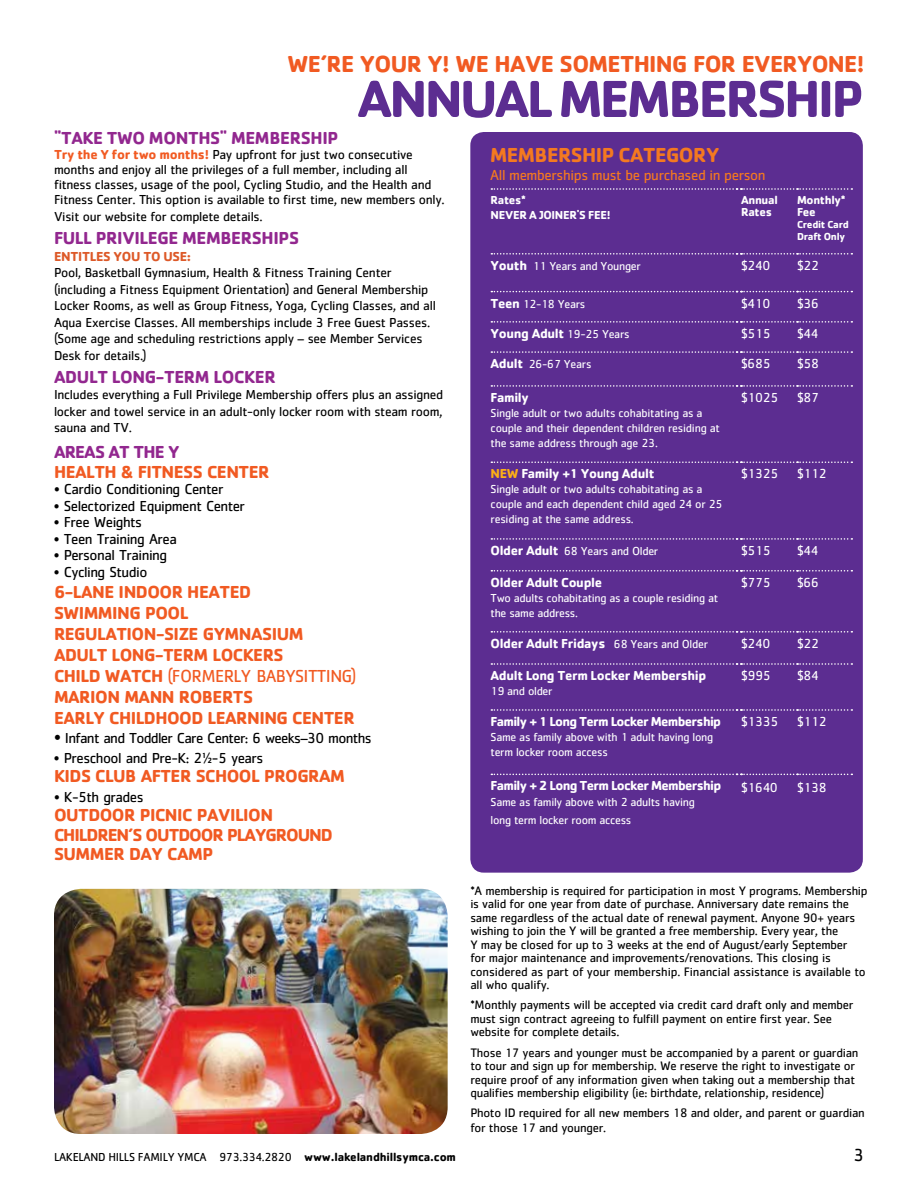
<style>
.page{position:relative;width:918px;height:1188px;background:#fff}
.page>*{position:absolute;margin:0;border:0;box-sizing:border-box;transform-origin:0 0}
.t1{font:700 54px "Cachet Std";letter-spacing:-.055em;color:#5c2d91}
.t2{font:700 24px "Cachet Std";letter-spacing:-.03em;color:#f15a22}
.t3{font:700 21px "Cachet Std";letter-spacing:-.025em;color:#f47920}
.t4{font:700 18px/21px "Cachet Std";letter-spacing:-.03em;color:#f15a22}
.t5{font:700 18px "Cachet Std";letter-spacing:-.02em;color:#92278f}
.t6{font:700 18px "Cachet Std";letter-spacing:-.05em;color:#92278f}
.t7{font:18px "Cachet Std";color:#000}
.t8{font:15px "Cachet Std";letter-spacing:-.035em;color:#000}
.t9{font:15px "Cachet Std";letter-spacing:-.025em;color:#f47920}
.t10{font:13.5px/16.5px "Cachet Std";letter-spacing:-.02em;color:#000}
.t11{font:700 13.5px "Cachet Std";letter-spacing:-.025em;color:#fff}
.t12{font:13.5px "Cachet Std";letter-spacing:-.025em;color:#fff}
.t13{font:700 13.5px "Cachet Std";letter-spacing:-.05em;color:#fff}
.t14{font:700 13.5px "Cachet Std";letter-spacing:-.02em;color:#dd5928}
.t15{font:12.75px/13.5px "Cachet Std";letter-spacing:-.02em;color:#000}
.t16{font:12px/15px "Cachet Std";letter-spacing:-.025em;color:#fff}
.t17{font:12px "Cachet Std";letter-spacing:-.025em;color:#000}
.t18{font:700 12px/12px "Cachet Std";letter-spacing:-.025em;color:#fff}
.t19{font:700 10.5px/12px "Cachet Std";letter-spacing:-.025em;color:#fff}
.s1{font-weight:700;color:#f15a22}
.s2{font-weight:700;font-size:13.5px}
.s3{font-weight:400;font-size:12px}
.s4{font-weight:400}
.s5{font-size:18px}
.s6{color:#fcaf17}
.s7{font-weight:700}
</style>
<div class="page">
<div style="left:470px;top:132px;width:393px;height:741px;background:#5c2d91;border-radius:14px"></div>
<svg style="left:491px;top:188px;width:361px;height:2px"></svg>
<svg style="left:491px;top:253px;width:361px;height:2px"></svg>
<svg style="left:491px;top:291px;width:361px;height:1px"></svg>
<svg style="left:491px;top:321px;width:361px;height:2px"></svg>
<svg style="left:491px;top:351px;width:361px;height:2px"></svg>
<svg style="left:491px;top:385px;width:361px;height:2px"></svg>
<svg style="left:491px;top:461px;width:361px;height:2px"></svg>
<svg style="left:491px;top:538px;width:361px;height:2px"></svg>
<svg style="left:491px;top:570px;width:361px;height:2px"></svg>
<svg style="left:491px;top:631px;width:361px;height:2px"></svg>
<svg style="left:491px;top:663px;width:361px;height:2px"></svg>
<svg style="left:491px;top:709px;width:361px;height:2px"></svg>
<svg style="left:491px;top:774px;width:361px;height:1px"></svg>
<img style="left:54px;top:889px;width:394px;height:245px">
<h2 class="t2" style="left:288px;top:48px;width:578px">WE’RE YOUR Y! WE HAVE SOMETHING FOR EVERYONE!</h2>
<h1 class="t1" style="left:357px;top:64px;width:508px">ANNUAL MEMBERSHIP</h1>
<h3 class="t3" style="left:490px;top:141px;width:231px">MEMBERSHIP CATEGORY</h3>
<p class="t9" style="left:490px;top:166px;width:277px">All memberships must be purchased in person</p>
<h3 class="t5" style="left:54px;top:127px;width:286px">"TAKE TWO MONTHS" MEMBERSHIP</h3>
<p class="t10" style="left:54px;top:147px;width:392px;line-height:15px"><span class="s1">Try the Y for two months!</span> Pay upfront for just two consecutive months and enjoy all the privileges of a full member, including all fitness classes, usage of the pool, Cycling Studio, and the Health and Fitness Center. This option is available to first time, new members only.</p>
<p class="t10" style="left:54px;top:208px;width:210px">Visit our website for complete details.</p>
<h3 class="t5" style="left:54px;top:226px;width:247px">FULL PRIVILEGE MEMBERSHIPS</h3>
<p class="t14" style="left:54px;top:247px;width:139px">ENTITLES YOU TO USE:</p>
<p class="t10" style="left:54px;top:264px;width:383px">Pool, Basketball Gymnasium, Health &amp; Fitness Training Center (including a Fitness Equipment Orientation) and General Membership Locker Rooms, as well as Group Fitness, Yoga, Cycling Classes, and all Aqua Exercise Classes. All memberships include 3 Free Guest Passes. (Some age and scheduling restrictions apply – see Member Services Desk for details.)</p>
<h3 class="t5" style="left:54px;top:365px;width:223px">ADULT LONG-TERM LOCKER</h3>
<p class="t10" style="left:54px;top:386px;width:391px;text-align:justify">Includes everything a Full Privilege Membership offers plus an assigned locker and towel service in an adult-only locker room with steam room, sauna and TV.</p>
<p class="t18" style="left:491px;top:192px;width:121px;line-height:15px">Rates*<br>NEVER A JOINER'S FEE!</p>
<p class="t18" style="left:741px;top:194px;width:38px">Annual<br>Rates</p>
<p class="t18" style="left:797px;top:194px;width:50px">Monthly*<br>Fee</p>
<p class="t19" style="left:797px;top:218px;width:53px">Credit Card<br>Draft Only</p>
<p class="t16" style="left:491px;top:258px;width:152px"><span class="s2">Youth</span> 11 Years and Younger</p>
<p class="t12" style="left:741px;top:257px;width:31px">$240</p>
<p class="t12" style="left:797px;top:257px;width:24px">$22</p>
<p class="t16" style="left:491px;top:296px;width:96px"><span class="s2">Teen</span> 12-18 Years</p>
<p class="t12" style="left:741px;top:295px;width:31px">$410</p>
<p class="t12" style="left:797px;top:295px;width:24px">$36</p>
<p class="t11" style="left:491px;top:325px;width:140px">Young Adult <span class="s3">19-25 Years</span></p>
<p class="t12" style="left:741px;top:325px;width:31px">$515</p>
<p class="t12" style="left:797px;top:325px;width:23px">$44</p>
<p class="t16" style="left:491px;top:356px;width:102px"><span class="s2">Adult</span> 26-67 Years</p>
<p class="t12" style="left:741px;top:356px;width:31px">$685</p>
<p class="t12" style="left:797px;top:356px;width:24px">$58</p>
<p class="t11" style="left:491px;top:389px;width:40px">Family</p>
<p class="t16" style="left:491px;top:405px;width:231px">Single adult or two adults cohabitating as a couple and their dependent children residing at the same address through age 23.</p>
<p class="t12" style="left:741px;top:390px;width:39px">$1025</p>
<p class="t12" style="left:797px;top:390px;width:24px">$87</p>
<h3 class="t6" style="left:54px;top:441px;width:127px">AREAS AT THE Y</h3>
<h3 class="t4" style="left:54px;top:461px;width:217px">HEALTH &amp; FITNESS CENTER</h3>
<p class="t8" style="left:54px;top:481px;width:171px">• Cardio Conditioning Center</p>
<p class="t8" style="left:54px;top:497px;width:193px">• Selectorized Equipment Center</p>
<p class="t8" style="left:54px;top:514px;width:90px">• Free Weights</p>
<p class="t8" style="left:54px;top:530px;width:124px">• Teen Training Area</p>
<p class="t8" style="left:54px;top:547px;width:115px">• Personal Training</p>
<p class="t8" style="left:54px;top:563px;width:95px">• Cycling Studio</p>
<h3 class="t4" style="left:54px;top:581px;width:304px">6-LANE INDOOR HEATED<br>SWIMMING POOL<br>REGULATION-SIZE GYMNASIUM<br>ADULT LONG-TERM LOCKERS<br>CHILD WATCH <span class="s4">(FORMERLY BABYSITTING)<br></span>MARION MANN ROBERTS<br>EARLY CHILDHOOD LEARNING CENTER</h3>
<p class="t8" style="left:54px;top:730px;width:319px"><span class="s5">•</span> Infant and Toddler Care Center: 6 weeks–30 months</p>
<p class="t8" style="left:54px;top:749px;width:211px">• Preschool and Pre-K: 2½-5 years</p>
<h3 class="t4" style="left:54px;top:765px;width:292px">KIDS CLUB AFTER SCHOOL PROGRAM</h3>
<p class="t8" style="left:54px;top:788px;width:91px">• K-5th grades</p>
<h3 class="t4" style="left:54px;top:805px;width:280px;line-height:19.5px">OUTDOOR PICNIC PAVILION<br>CHILDREN’S OUTDOOR PLAYGROUND<br>SUMMER DAY CAMP</h3>
<p class="t12" style="left:741px;top:466px;width:39px">$1325</p>
<p class="t12" style="left:797px;top:466px;width:31px">$112</p>
<p class="t11" style="left:491px;top:465px;width:165px"><span class="s6">NEW</span> Family +1 Young Adult</p>
<p class="t16" style="left:491px;top:482px;width:234px">Single adult or two adults cohabitating as a couple and each dependent child aged 24 or 25 residing at the same address.</p>
<p class="t16" style="left:491px;top:543px;width:169px"><span class="s2">Older Adult</span> 68 Years and Older</p>
<p class="t12" style="left:741px;top:543px;width:31px">$515</p>
<p class="t12" style="left:797px;top:543px;width:23px">$44</p>
<p class="t11" style="left:491px;top:574px;width:113px">Older Adult Couple</p>
<p class="t16" style="left:491px;top:590px;width:229px">Two adults cohabitating as a couple residing at the same address.</p>
<p class="t12" style="left:741px;top:574px;width:31px">$775</p>
<p class="t12" style="left:797px;top:574px;width:24px">$66</p>
<p class="t11" style="left:491px;top:635px;width:219px">Older Adult Fridays <span class="s3">68 Years and Older</span></p>
<p class="t12" style="left:741px;top:635px;width:31px">$240</p>
<p class="t12" style="left:797px;top:635px;width:24px">$22</p>
<p class="t11" style="left:491px;top:667px;width:217px">Adult Long Term Locker Membership</p>
<p class="t16" style="left:491px;top:683px;width:64px">19 and older</p>
<p class="t12" style="left:741px;top:668px;width:31px">$995</p>
<p class="t12" style="left:797px;top:668px;width:23px">$84</p>
<p class="t12" style="left:741px;top:714px;width:39px">$1335</p>
<p class="t12" style="left:797px;top:714px;width:31px">$112</p>
<p class="t13" style="left:491px;top:713px;width:232px">Family + 1 Long Term Locker Membership</p>
<p class="t16" style="left:491px;top:729px;width:224px">Same as family above with 1 adult having long term locker room access</p>
<p class="t13" style="left:491px;top:777px;width:232px">Family + 2 Long Term Locker Membership</p>
<p class="t16" style="left:491px;top:792px;width:206px;line-height:18px">Same as family above with 2 adults having long term locker room access</p>
<p class="t12" style="left:741px;top:780px;width:38px">$1640</p>
<p class="t12" style="left:797px;top:780px;width:31px">$138</p>
<p class="t17" style="left:54px;top:1150px;width:404px">LAKELAND HILLS FAMILY YMCA 973.334.2820 <span class="s7">www.lakelandhillsymca.com</span></p>
<p class="t15" style="left:470px;top:883px;width:399px">*A membership is required for participation in most Y programs. Membership is valid for one year from date of purchase. Anniversary date remains the same regardless of the actual date of renewal payment. Anyone 90+ years wishing to join the Y will be granted a free membership. Every year, the<br>Y may be closed for up to 3 weeks at the end of August/early September<br>for major maintenance and improvements/renovations. This closing is considered as part of your membership. Financial assistance is available to all who qualify.</p>
<p class="t15" style="left:470px;top:998px;width:385px">*Monthly payments will be accepted via credit card draft only and member must sign contract agreeing to fulfill payment on entire first year. See website for complete details.</p>
<p class="t15" style="left:470px;top:1045px;width:390px">Those 17 years and younger must be accompanied by a parent or guardian to tour and sign up for membership. We reserve the right to investigate or require proof of any information given when taking out a membership that qualifies membership eligibility (ie: birthdate, relationship, residence)</p>
<p class="t15" style="left:470px;top:1105px;width:396px;line-height:15px">Photo ID required for all new members 18 and older, and parent or guardian for those 17 and younger.</p>
<h3 class="t7" style="left:853px;top:1144px;width:12px">3</h3>
</div>
